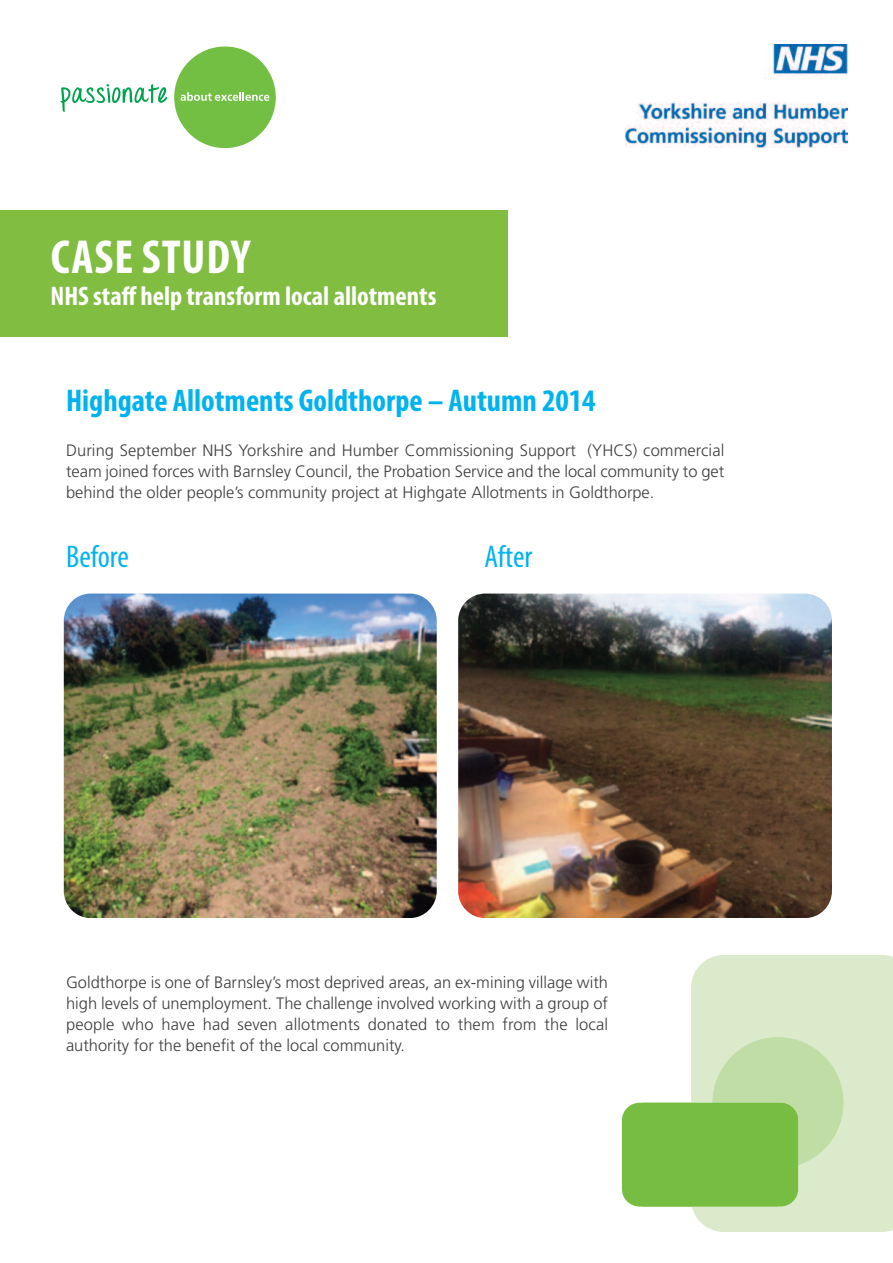
<style>
.page{position:relative;width:893px;height:1263px;background:#fff}
.page>*{position:absolute;margin:0;border:0;box-sizing:border-box;transform-origin:0 0}
.t1{font:700 condensed 48px "Myriad Pro";letter-spacing:.02em;color:#fff}
.t2{font:700 condensed 31.5px "Myriad Pro";color:#00b3ef}
.t3{font:condensed 31.5px "Myriad Pro";color:#00b3ef}
.t4{font:700 condensed 27px "Myriad Pro";color:#fff}
.t5{font:300 16.5px/21px "Frutiger";color:#3e3e3f;text-align:justify}
</style>
<div class="page">
<div style="left:691px;top:955px;width:202px;height:277px;background:#daeaca"></div>
<svg style="left:622px;top:1037px;width:222px;height:169px;background:#a8d386"></svg>
<img style="left:64px;top:593px;width:373px;height:324px;border-radius:27px">
<div style="left:0;top:210px;width:507px;height:126px;background:#80bd41"></div>
<img style="left:626px;top:45px;width:221px;height:103px">
<div style="left:174px;top:47px;width:102px;height:101px;background:#72bf43;border-radius:50%"></div>
<svg style="left:60px;top:84px;width:107px;height:28px"></svg>
<svg style="left:181px;top:92px;width:88px;height:9px"></svg>
<img style="left:458px;top:593px;width:374px;height:324px;border-radius:27px">
<h1 class="t1" style="left:51px;top:240px;width:201px">Case study</h1>
<h3 class="t4" style="left:50px;top:286px;width:387px">NHs staff help transform local allotments</h3>
<h2 class="t2" style="left:66px;top:389px;width:531px">Highgate Allotments Goldthorpe – Autumn 2014</h2>
<p class="t5" style="left:66px;top:441px;width:660px">During September NHS Yorkshire and Humber Commissioning Support (YHCS) commercial team joined forces with Barnsley Council, the Probation Service and the local community to get behind the older people’s community project at Highgate Allotments in Goldthorpe.</p>
<h2 class="t3" style="left:66px;top:545px;width:64px">Before</h2>
<h2 class="t3" style="left:485px;top:545px;width:49px">After</h2>
<p class="t5" style="left:66px;top:972px;width:544px">Goldthorpe is one of Barnsley’s most deprived areas, an ex-mining village with high levels of unemployment. The challenge involved working with a group of people who have had seven allotments donated to them from the local authority for the benefit of the local community.</p>
</div>
